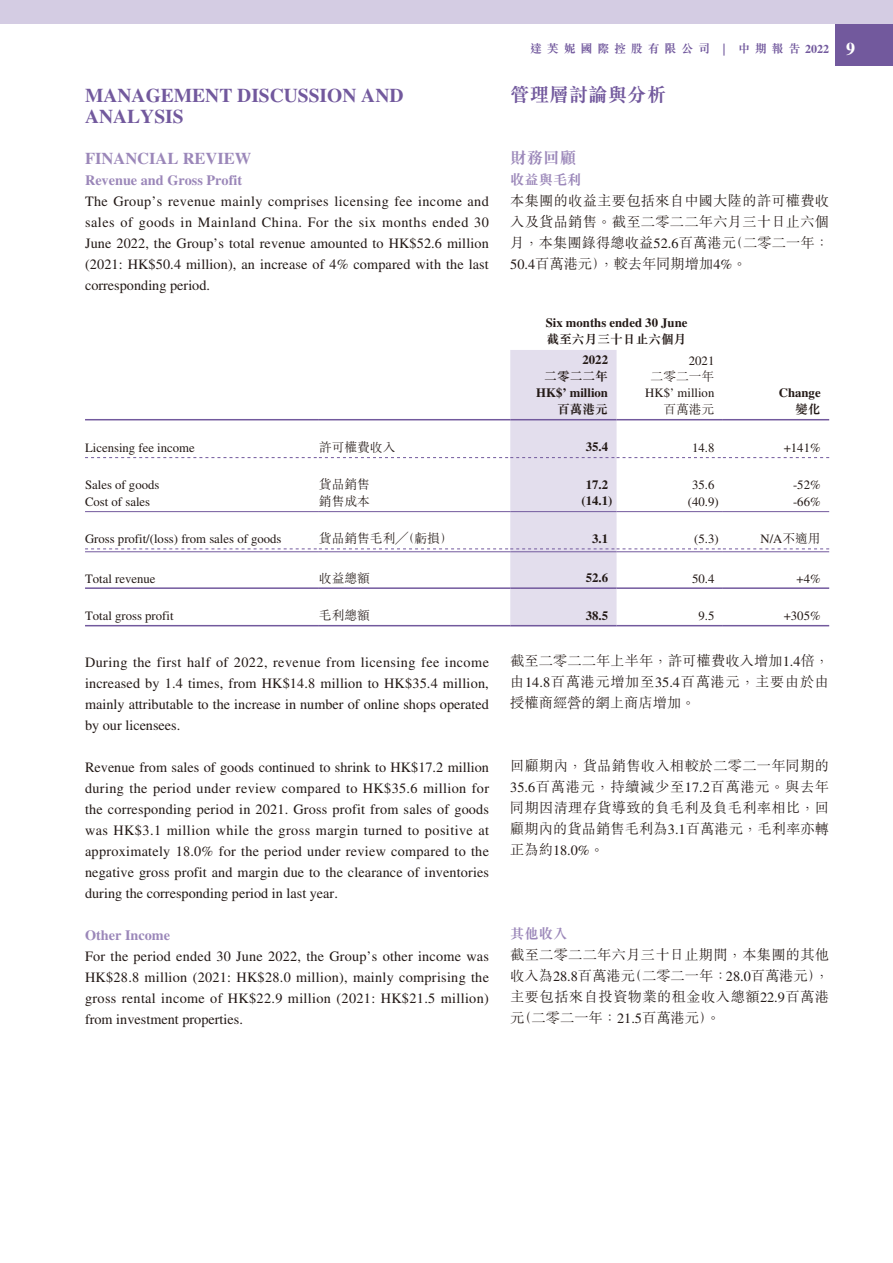
<style>
.page{position:relative;width:893px;height:1263px;background:#fff}
.page>*{position:absolute;margin:0;border:0;box-sizing:border-box;transform-origin:0 0}
.t1{font:700 19.5px/21px "Times LT Std";color:#72599d}
.t2{font:700 19.5px "M Sung HK";color:#72599d}
.t3{font:700 16.5px "Times LT Std";color:#9b87b9}
.t4{font:700 16.5px "M Sung HK";color:#9b87b9}
.t5{font:14.25px/21px "Times LT Std";color:#231916;text-align:justify}
.t6{font:300 14.25px/21px "M Sung HK";letter-spacing:.005em;color:#231916;text-align:justify}
.t7{font:700 14.25px "Times LT Std";color:#9b87b9}
.t8{font:700 14.25px "M Sung HK";color:#9b87b9}
.t9{font:12.75px "Times LT Std";color:#231916}
.t10{font:700 12.75px "Times LT Std";color:#231916}
.t11{font:300 12.75px "M Sung HK";color:#231916}
.t12{font:700 12.75px "M Sung HK";color:#231916}
.t13{font:700 12px "M Sung HK";letter-spacing:.4em;color:#72599d}
.s1{font-family:"Times LT Std"}
.s2{font-family:"Times LT Std";font-size:18px;color:#fff}
.s3{font-family:"Times LT Std";font-weight:400}
.s4{font-family:"M Sung HK";font-weight:300}
</style>
<div class="page">
<div style="left:836px;top:0;width:57px;height:66px;background:#72599d"></div>
<div style="left:0;top:0;width:893px;height:23px;background:#d4cce3"></div>
<svg style="left:85px;top:350px;width:744px;height:275px"></svg>
<hr style="left:723px;top:551px;width:106px;height:1px;background:#72599d">
<hr style="left:85px;top:587px;width:234px;height:2px;background:#72599d">
<hr style="left:319px;top:587px;width:191px;height:2px;background:#72599d">
<hr style="left:510px;top:587px;width:107px;height:2px;background:#72599d">
<hr style="left:617px;top:587px;width:106px;height:2px;background:#72599d">
<hr style="left:723px;top:587px;width:106px;height:2px;background:#72599d">
<hr style="left:85px;top:625px;width:234px;height:1px;background:#72599d">
<hr style="left:319px;top:625px;width:191px;height:1px;background:#72599d">
<hr style="left:510px;top:625px;width:107px;height:1px;background:#72599d">
<hr style="left:617px;top:625px;width:106px;height:1px;background:#72599d">
<hr style="left:723px;top:625px;width:106px;height:1px;background:#72599d">
<p class="t13" style="left:530px;top:43px;width:327px">達芙妮國際控股有限公司 <span class="s1">|</span> 中期報告<span class="s1">2022</span> <span class="s2">9</span></p>
<h1 class="t1" style="left:85px;top:85px;width:320px">MANAGEMENT DISCUSSION AND<br>ANALYSIS</h1>
<h1 class="t2" style="left:510px;top:85px;width:157px">管理層討論與分析</h1>
<p class="t3" style="left:85px;top:148px;width:168px">FINANCIAL REVIEW</p>
<p class="t7" style="left:85px;top:172px;width:159px">Revenue and Gross Profit</p>
<p class="t5" style="left:85px;top:190px;width:405px">The Group’s revenue mainly comprises licensing fee income and sales of goods in Mainland China. For the six months ended 30<br>June 2022, the Group’s total revenue amounted to HK$52.6 million (2021: HK$50.4 million), an increase of 4% compared with the last corresponding period.</p>
<p class="t4" style="left:510px;top:149px;width:67px">財務回顧</p>
<p class="t8" style="left:510px;top:172px;width:73px">收益與毛利</p>
<p class="t6" style="left:510px;top:189px;width:320px">本集團的收益主要包括來自中國大陸的許可權費收入及貨品銷售。截至二零二二年六月三十日止六個月，本集團錄得總收益<span class="s3">52.6</span>百萬港元（二零二一年：<span class="s3">50.4</span>百萬港元），較去年同期增加<span class="s3">4%</span>。</p>
<p class="t10" style="left:546px;top:315px;width:143px">Six months ended 30 June</p>
<p class="t12" style="left:546px;top:333px;width:142px">截至六月三十日止六個月</p>
<p class="t10" style="left:583px;top:352px;width:27px">2022</p>
<p class="t9" style="left:689px;top:353px;width:27px">2021</p>
<p class="t12" style="left:544px;top:370px;width:65px">二零二二年</p>
<p class="t11" style="left:651px;top:368px;width:65px">二零二一年</p>
<p class="t10" style="left:536px;top:385px;width:73px">HK$’ million</p>
<p class="t9" style="left:645px;top:386px;width:71px">HK$’ million</p>
<p class="t10" style="left:779px;top:385px;width:43px">Change</p>
<p class="t12" style="left:557px;top:403px;width:52px">百萬港元</p>
<p class="t11" style="left:663px;top:401px;width:52px">百萬港元</p>
<p class="t12" style="left:795px;top:403px;width:27px">變化</p>
<p class="t9" style="left:85px;top:440px;width:111px">Licensing fee income</p>
<p class="t11" style="left:319px;top:438px;width:78px">許可權費收入</p>
<p class="t10" style="left:586px;top:439px;width:24px">35.4</p>
<p class="t9" style="left:692px;top:440px;width:24px">14.8</p>
<p class="t9" style="left:784px;top:440px;width:38px">+141%</p>
<p class="t9" style="left:85px;top:478px;width:76px">Sales of goods</p>
<p class="t11" style="left:319px;top:476px;width:52px">貨品銷售</p>
<p class="t10" style="left:586px;top:477px;width:24px">17.2</p>
<p class="t9" style="left:692px;top:478px;width:24px">35.6</p>
<p class="t9" style="left:793px;top:478px;width:29px">-52%</p>
<p class="t9" style="left:85px;top:494px;width:67px">Cost of sales</p>
<p class="t11" style="left:319px;top:492px;width:52px">銷售成本</p>
<p class="t10" style="left:581px;top:493px;width:32px">(14.1)</p>
<p class="t9" style="left:688px;top:494px;width:32px">(40.9)</p>
<p class="t9" style="left:793px;top:494px;width:29px">-66%</p>
<p class="t9" style="left:85px;top:532px;width:198px">Gross profit/(loss) from sales of goods</p>
<p class="t11" style="left:319px;top:530px;width:135px">貨品銷售毛利╱（虧損）</p>
<p class="t10" style="left:592px;top:531px;width:17px">3.1</p>
<p class="t9" style="left:694px;top:532px;width:26px">(5.3)</p>
<p class="t9" style="left:760px;top:532px;width:62px">N/A<span class="s4">不適用</span></p>
<p class="t9" style="left:85px;top:571px;width:72px">Total revenue</p>
<p class="t11" style="left:319px;top:569px;width:52px">收益總額</p>
<p class="t10" style="left:586px;top:570px;width:24px">52.6</p>
<p class="t9" style="left:692px;top:571px;width:24px">50.4</p>
<p class="t9" style="left:796px;top:571px;width:26px">+4%</p>
<p class="t9" style="left:85px;top:609px;width:90px">Total gross profit</p>
<p class="t11" style="left:319px;top:607px;width:52px">毛利總額</p>
<p class="t10" style="left:586px;top:608px;width:24px">38.5</p>
<p class="t9" style="left:698px;top:609px;width:17px">9.5</p>
<p class="t9" style="left:784px;top:609px;width:38px">+305%</p>
<p class="t5" style="left:85px;top:651px;width:405px">During the first half of 2022, revenue from licensing fee income increased by 1.4 times, from HK$14.8 million to HK$35.4 million, mainly attributable to the increase in number of online shops operated by our licensees.</p>
<p class="t5" style="left:85px;top:756px;width:406px">Revenue from sales of goods continued to shrink to HK$17.2 million during the period under review compared to HK$35.6 million for the corresponding period in 2021. Gross profit from sales of goods was HK$3.1 million while the gross margin turned to positive at approximately 18.0% for the period under review compared to the negative gross profit and margin due to the clearance of inventories during the corresponding period in last year.</p>
<p class="t7" style="left:85px;top:926px;width:87px">Other Income</p>
<p class="t5" style="left:85px;top:945px;width:405px">For the period ended 30 June 2022, the Group’s other income was HK$28.8 million (2021: HK$28.0 million), mainly comprising the gross rental income of HK$22.9 million (2021: HK$21.5 million) from investment properties.</p>
<p class="t6" style="left:510px;top:649px;width:320px">截至二零二二年上半年，許可權費收入增加<span class="s3">1.4</span>倍，由<span class="s3">14.8</span>百萬港元增加至<span class="s3">35.4</span>百萬港元，主要由於由授權商經營的網上商店增加。</p>
<p class="t6" style="left:510px;top:754px;width:320px">回顧期內，貨品銷售收入相較於二零二一年同期的<span class="s3">35.6</span>百萬港元，持續減少至<span class="s3">17.2</span>百萬港元。與去年同期因清理存貨導致的負毛利及負毛利率相比，回顧期內的貨品銷售毛利為<span class="s3">3.1</span>百萬港元，毛利率亦轉</p>
<p class="t5" style="left:510px;top:839px;width:95px"><span class="s4">正為約</span>18.0%<span class="s4">。</span></p>
<p class="t8" style="left:510px;top:926px;width:58px">其他收入</p>
<p class="t6" style="left:510px;top:943px;width:320px">截至二零二二年六月三十日止期間，本集團的其他收入為<span class="s3">28.8</span>百萬港元（二零二一年：<span class="s3">28.0</span>百萬港元），主要包括來自投資物業的租金收入總額<span class="s3">22.9</span>百萬港元（二零二一年：<span class="s3">21.5</span>百萬港元）。</p>
</div>
